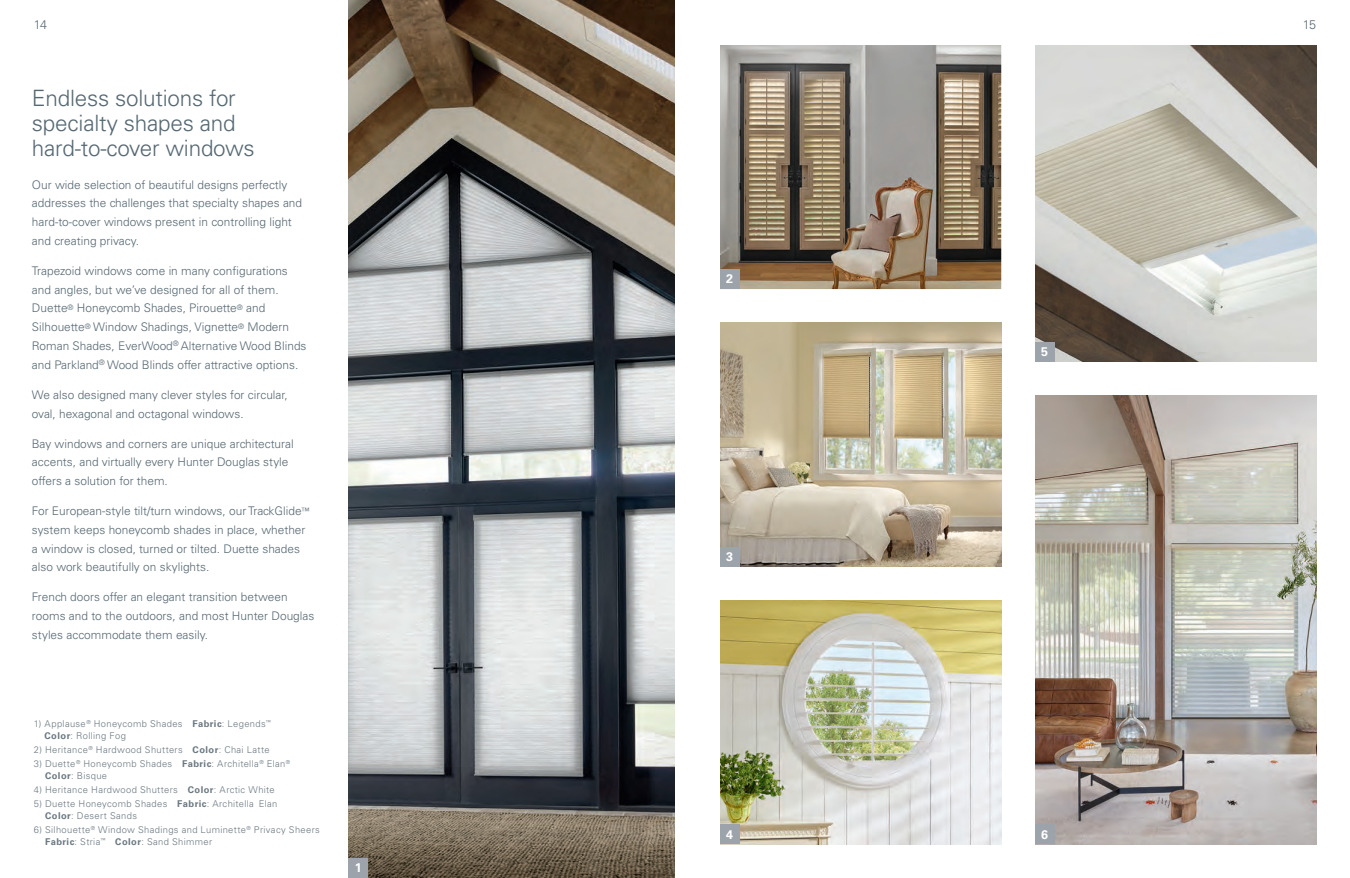
<style>
.page{position:relative;width:1350px;height:878px;background:#fff}
.page>*{position:absolute;margin:0;border:0;box-sizing:border-box;transform-origin:0 0}
.Headline{font:300 22.5px/25px "Univers LT Std";letter-spacing:-.01em;color:#566872}
.Headline-2{font:700 12.5px "Univers LT Std";color:#fff}
.Page_no_and_header_l{font:300 12.5px "Univers LT Std";color:#566872}
.Page_no_and_header_r{font:300 12.5px "Univers LT Std";color:#566872}
.Body_Copy_Caption_Co{font:300 11.88px/18.8px "Univers LT Std";color:#566872}
.t1{font:300 9.38px/11.5px "Univers LT Std";letter-spacing:.04em;color:#6a7881}
.s1{font-size:8.75px}
.s2{font-weight:700}
</style>
<div class="page">
<img style="left:720px;top:600px;width:281px;height:244px">
<img style="left:1035px;top:45px;width:281px;height:316px">
<img style="left:720px;top:45px;width:281px;height:244px">
<img style="left:720px;top:322px;width:281px;height:244px">
<img style="left:1035px;top:395px;width:281px;height:449px">
<img style="left:349px;top:0;width:326px;height:878px">
<div style="left:349px;top:858px;width:19px;height:20px;background:#9ca3aa"></div>
<div style="left:720px;top:269px;width:19px;height:20px;background:#9ca3aa"></div>
<div style="left:720px;top:547px;width:19px;height:19px;background:#9ca3aa"></div>
<div style="left:720px;top:824px;width:19px;height:20px;background:#9ca3aa"></div>
<div style="left:1035px;top:824px;width:19px;height:20px;background:#9ca3aa"></div>
<div style="left:1035px;top:342px;width:19px;height:19px;background:#9ca3aa"></div>
<p class="Page_no_and_header_l" style="left:34px;top:17px;width:15px">14</p>
<p class="Headline" style="left:32px;top:86px;width:224px">Endless solutions for specialty shapes and hard-to-cover windows</p>
<p class="Body_Copy_Caption_Co" style="left:32px;top:175px;width:272px">Our wide selection of beautiful designs perfectly addresses the challenges that specialty shapes and hard-to-cover windows present in controlling light and creating privacy.</p>
<p class="Body_Copy_Caption_Co" style="left:32px;top:261px;width:276px">Trapezoid windows come in many configurations and angles, but we’ve designed for all of them.<br>Duette<sup>®</sup> Honeycomb Shades, Pirouette<sup>®</sup> and Silhouette<sup>®</sup> Window Shadings, Vignette<sup>®</sup> Modern Roman Shades, EverWood<sup>®</sup> Alternative Wood Blinds and Parkland<sup>®</sup> Wood Blinds offer attractive options.</p>
<p class="Body_Copy_Caption_Co" style="left:32px;top:385px;width:257px">We also designed many clever styles for circular, oval, hexagonal and octagonal windows.</p>
<p class="Body_Copy_Caption_Co" style="left:32px;top:434px;width:263px">Bay windows and corners are unique architectural accents, and virtually every Hunter Douglas style offers a solution for them.</p>
<p class="Body_Copy_Caption_Co" style="left:32px;top:501px;width:279px">For European-style tilt/turn windows, our TrackGlide<span class="s1">™ </span>system keeps honeycomb shades in place, whether a window is closed, turned or tilted. Duette shades also work beautifully on skylights.</p>
<p class="Body_Copy_Caption_Co" style="left:32px;top:587px;width:284px">French doors offer an elegant transition between rooms and to the outdoors, and most Hunter Douglas styles accommodate them easily.</p>
<p class="t1" style="left:45px;top:718px;width:228px;text-indent:-11px">1) Applause<sup>®</sup> Honeycomb Shades <span class="s2">Fabric</span>: Legends<sup>™<br></sup><span class="s2">Color</span>: Rolling Fog</p>
<p class="t1" style="left:34px;top:744px;width:237px">2) Heritance<sup>®</sup> Hardwood Shutters <span class="s2">Color</span>: Chai Latte</p>
<p class="t1" style="left:45px;top:758px;width:247px;text-indent:-11px">3) Duette<sup>®</sup> Honeycomb Shades <span class="s2">Fabric</span>: Architella<sup>®</sup> Elan<sup>®<br></sup><span class="s2">Color</span>: Bisque</p>
<p class="t1" style="left:34px;top:784px;width:243px">4) Heritance Hardwood Shutters <span class="s2">Color</span>: Arctic White</p>
<p class="t1" style="left:45px;top:798px;width:234px;text-indent:-11px">5) Duette Honeycomb Shades <span class="s2">Fabric</span>: Architella Elan<br><span class="s2">Color</span>: Desert Sands</p>
<p class="t1" style="left:45px;top:824px;width:276px;text-indent:-11px">6) Silhouette<sup>®</sup> Window Shadings and Luminette<sup>®</sup> Privacy Sheers<br><span class="s2">Fabric</span>: Stria<sup>™</sup> <span class="s2">Color</span>: Sand Shimmer</p>
<p class="Headline-2" style="left:355px;top:860px;width:8px">1</p>
<p class="Headline-2" style="left:726px;top:272px;width:8px">2</p>
<p class="Headline-2" style="left:726px;top:549px;width:8px">3</p>
<p class="Headline-2" style="left:1041px;top:344px;width:8px">5</p>
<p class="Headline-2" style="left:726px;top:826px;width:8px">4</p>
<p class="Headline-2" style="left:1041px;top:826px;width:8px">6</p>
<p class="Page_no_and_header_r" style="left:1303px;top:17px;width:15px">15</p>
</div>
